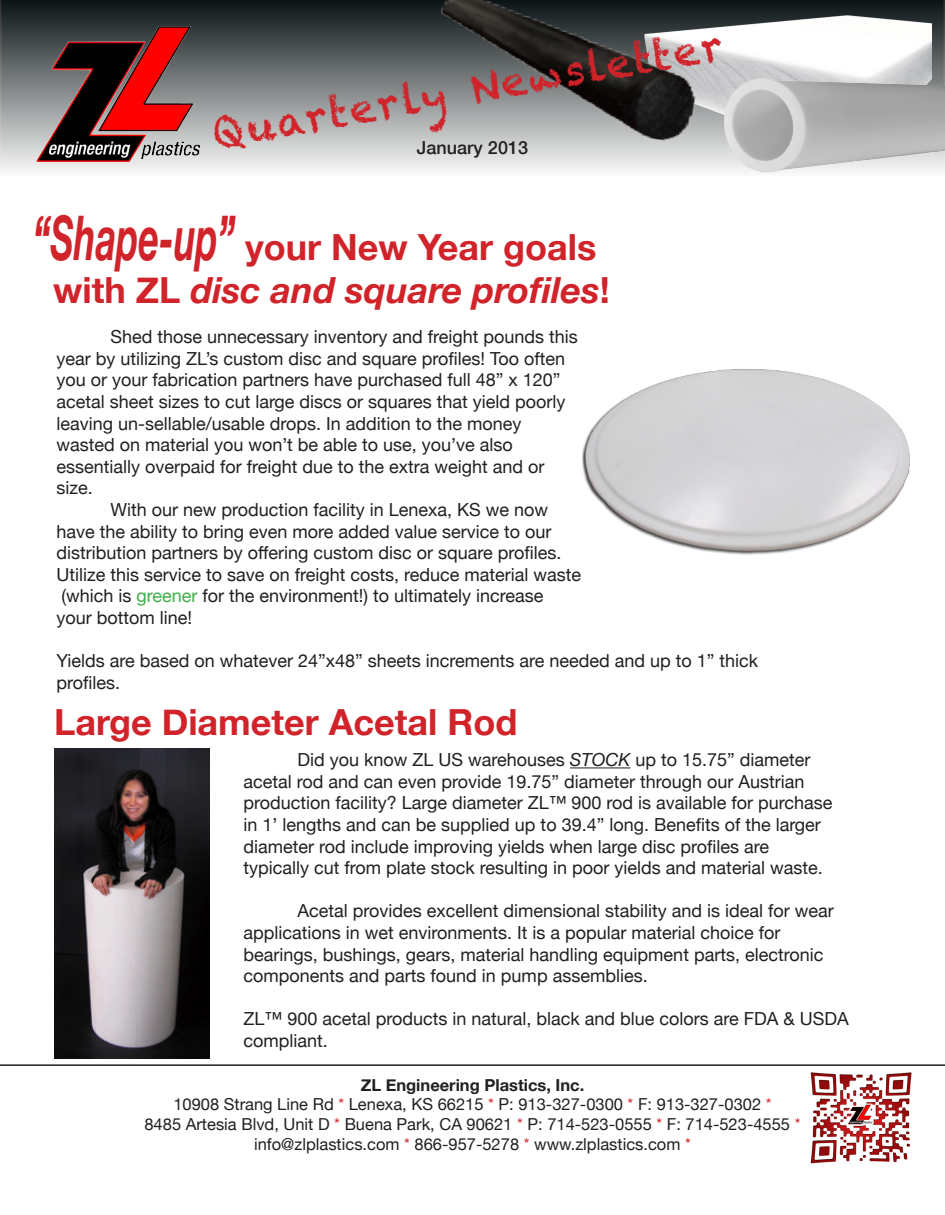
<style>
.page{position:relative;width:945px;height:1215px;background:#fff}
.page>*{position:absolute;margin:0;border:0;box-sizing:border-box;transform-origin:0 0}
.t1{font:41.7px "Chalkduster";color:#d1232a}
.t2{font:700 36px "Helvetica Neue";color:#d1232a}
.t3{font:italic 700 36px "Helvetica Neue";color:#d1232a}
.t4{font:18px/21.6px "Helvetica Neue";color:#231f20}
.t5{font:500 18px "Helvetica Neue";color:#231f20}
.t6{font:16.5px "Helvetica Neue";color:#231f20}
.t7{font:700 16.5px "Helvetica Neue";color:#231f20}
.s1{font-style:italic;font-size:61.5px}
.s2{font-style:normal}
.s3{color:#40ae49}
.s4{font-style:italic}
.s5{color:#d1232a}
</style>
<div class="page">
<hr style="left:0;top:1064px;width:945px;height:2px;background:#231f20">
<img style="left:810px;top:1072px;width:102px;height:92px">
<svg style="left:0;top:0;width:335px;height:171px;background:#6f7374"></svg>
<img style="left:26px;top:25px;width:189px;height:146px">
<img style="left:770px;top:0;width:175px;height:173px">
<img style="left:335px;top:0;width:435px;height:173px">
<img style="left:54px;top:749px;width:155px;height:310px">
<hr style="left:570px;top:767px;width:61px;height:1px;background:#231f20">
<img style="left:583px;top:369px;width:327px;height:186px">
<p class="t1" style="left:209px;top:110px;width:518px;rotate:-10deg">Quarterly Newsletter</p>
<p class="t5" style="left:417px;top:133px;width:113px">January 2013</p>
<p class="t2" style="left:33px;top:215px;width:565px"><span class="s1">“Shape-up”</span> your New Year goals</p>
<p class="t3" style="left:53px;top:262px;width:558px"><span class="s2">with ZL</span> disc and square profiles<span class="s2">!</span></p>
<p class="t4" style="left:56px;top:325px;width:523px;text-indent:54px">Shed those unnecessary inventory and freight pounds this year by utilizing ZL’s custom disc and square profiles! Too often you or your fabrication partners have purchased full 48” x 120” acetal sheet sizes to cut large discs or squares that yield poorly leaving un-sellable/usable drops. In addition to the money</p>
<p class="t4" style="left:56px;top:433px;width:458px">wasted on material you won’t be able to use, you’ve also</p>
<p class="t4" style="left:56px;top:454px;width:490px">essentially overpaid for freight due to the extra weight and or size.</p>
<p class="t4" style="left:56px;top:497px;width:526px;text-indent:54px">With our new production facility in Lenexa, KS we now have the ability to bring even more added value service to our distribution partners by offering custom disc or square profiles.<br>Utilize this service to save on freight costs, reduce material waste</p>
<p class="t4" style="left:56px;top:584px;width:489px">(which is <span class="s3">greener</span> for the environment!) to ultimately increase your bottom line!</p>
<p class="t4" style="left:56px;top:649px;width:703px">Yields are based on whatever 24”x48” sheets increments are needed and up to 1” thick profiles.</p>
<p class="t2" style="left:54px;top:690px;width:465px">Large Diameter Acetal Rod</p>
<p class="t4" style="left:244px;top:748px;width:569px;text-indent:54px">Did you know ZL US warehouses <span class="s4">STOCK</span> up to 15.75” diameter acetal rod and can even provide 19.75” diameter through our Austrian</p>
<p class="t4" style="left:244px;top:791px;width:591px">production facility? Large diameter ZL™ 900 rod is available for purchase</p>
<p class="t4" style="left:244px;top:812px;width:579px">in 1’ lengths and can be supplied up to 39.4” long. Benefits of the larger diameter rod include improving yields when large disc profiles are</p>
<p class="t4" style="left:244px;top:856px;width:581px">typically cut from plate stock resulting in poor yields and material waste.</p>
<p class="t4" style="left:244px;top:899px;width:592px;text-indent:54px">Acetal provides excellent dimensional stability and is ideal for wear applications in wet environments. It is a popular material choice for</p>
<p class="t4" style="left:244px;top:942px;width:581px">bearings, bushings, gears, material handling equipment parts, electronic components and parts found in pump assemblies.</p>
<p class="t4" style="left:244px;top:1007px;width:607px">ZL™ 900 acetal products in natural, black and blue colors are FDA &amp; USDA</p>
<p class="t4" style="left:244px;top:1028px;width:86px">compliant.</p>
<p class="t7" style="left:361px;top:1070px;width:225px">ZL Engineering Plastics, Inc.</p>
<p class="t6" style="left:173px;top:1091px;width:600px">10908 Strang Line Rd <span class="s5">*</span> Lenexa, KS 66215 <span class="s5">*</span> P: 913-327-0300 <span class="s5">*</span> F: 913-327-0302 <span class="s5">*</span></p>
<p class="t6" style="left:144px;top:1110px;width:658px">8485 Artesia Blvd, Unit D <span class="s5">*</span> Buena Park, CA 90621 <span class="s5">*</span> P: 714-523-0555 <span class="s5">*</span> F: 714-523-4555 <span class="s5">*</span></p>
<p class="t6" style="left:254px;top:1130px;width:438px">info@zlplastics.com <span class="s5">*</span> 866-957-5278 <span class="s5">*</span> www.zlplastics.com <span class="s5">*</span></p>
</div>
